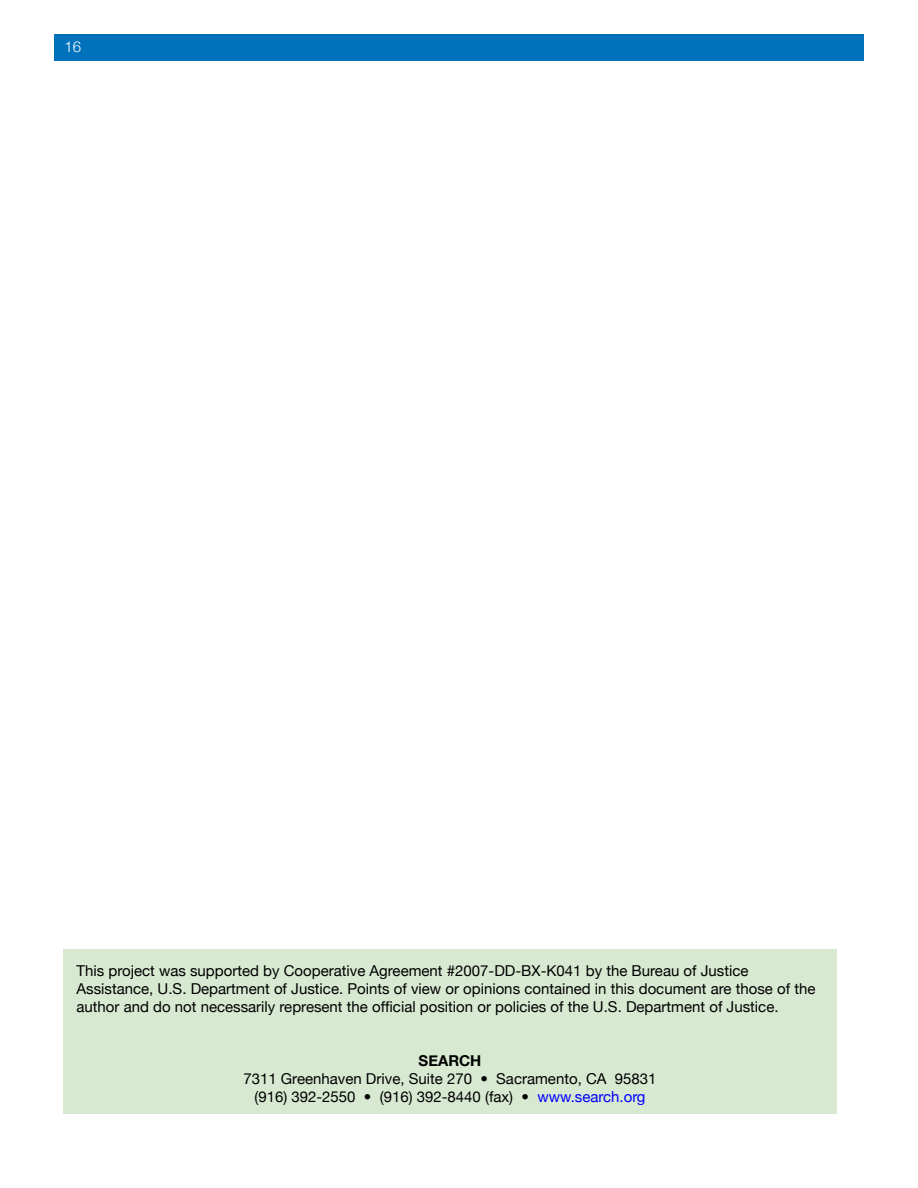
<style>
.page{position:relative;width:918px;height:1188px;background:#fff}
.page>*{position:absolute;margin:0;border:0;box-sizing:border-box;transform-origin:0 0}
.t1{font:15px/18px "Helvetica Neue";color:#000}
.t2{font:700 15px "Helvetica Neue";color:#000}
.t3{font:300 15px "Helvetica Neue";color:#fff}
.s1{color:#00f}
</style>
<div class="page">
<div style="left:54px;top:34px;width:810px;height:28px;background:#0072bc"></div>
<div style="left:63px;top:950px;width:774px;height:164px;background:#d8e9d2"></div>
<p class="t3" style="left:64px;top:37px;width:18px">16</p>
<p class="t1" style="left:76px;top:961px;width:741px">This project was supported by Cooperative Agreement #2007-DD-BX-K041 by the Bureau of Justice<br>Assistance, U.S. Department of Justice. Points of view or opinions contained in this document are those of the author and do not necessarily represent the official position or policies of the U.S. Department of Justice.</p>
<p class="t2" style="left:419px;top:1051px;width:64px">SEARCH</p>
<p class="t1" style="left:243px;top:1069px;width:415px;text-align:center">7311 Greenhaven Drive, Suite 270 • Sacramento, CA 95831 (916) 392-2550 • (916) 392-8440 (fax) • <span class="s1">www.search.org</span></p>
</div>
